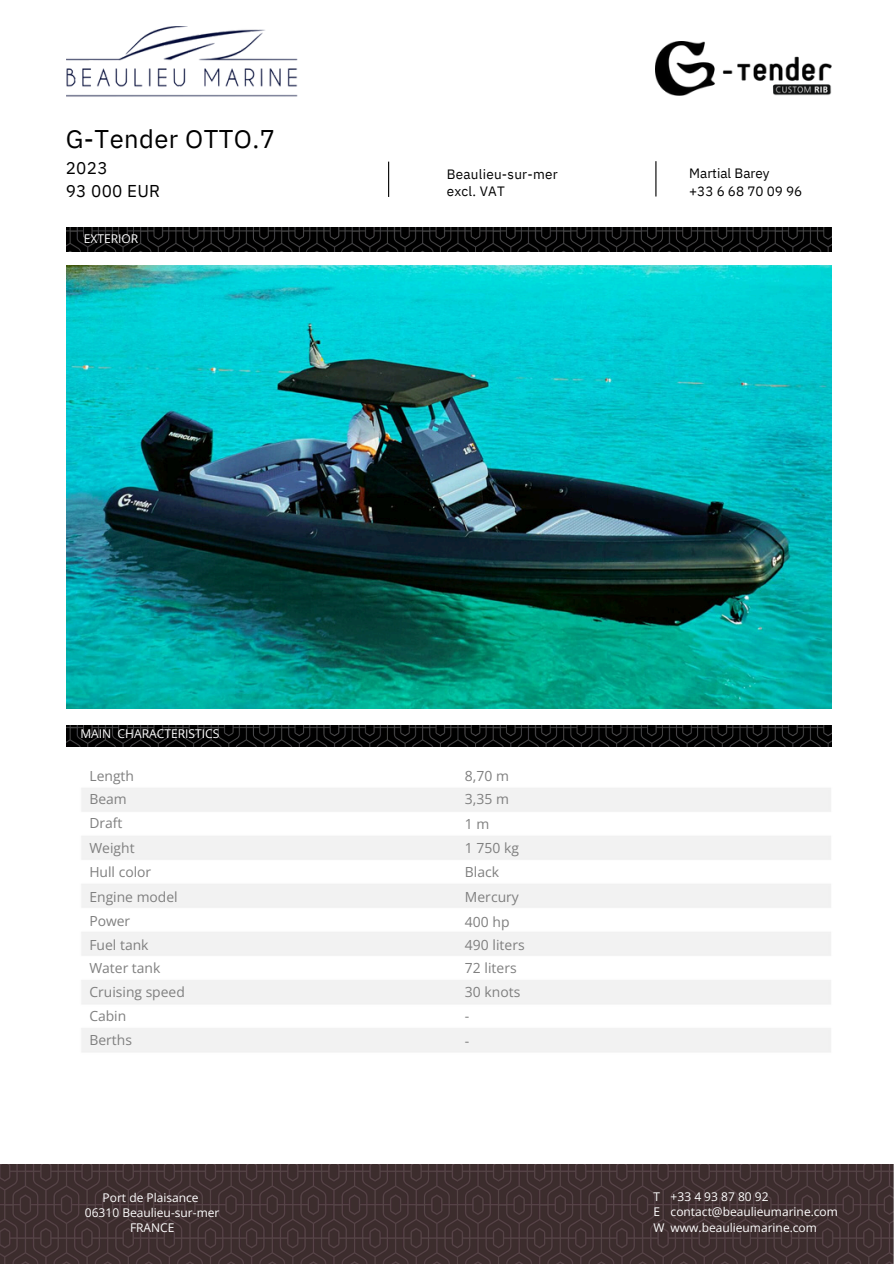
<style>
.page{position:relative;width:894px;height:1264px;background:#fff}
.page>*{position:absolute;margin:0;border:0;box-sizing:border-box;transform-origin:0 0}
.t1{font:25.5px "IBM Plex Sans";letter-spacing:.015em;color:#000}
.t2{font:17.1px/22.6px "IBM Plex Sans";letter-spacing:.015em;color:#000}
.t3{font:13.95px "Open Sans";color:#7f7f7f}
.t4{font:13.5px/18px "IBM Plex Sans";letter-spacing:.015em;color:#000}
.t5{font:12px/15.8px "Open Sans";color:#fff}
</style>
<div class="page">
<img style="left:67px;top:266px;width:764px;height:442px">
<img style="left:67px;top:228px;width:764px;height:23px">
<img style="left:66px;top:725px;width:764px;height:21px">
<img style="left:0;top:1164px;width:893px;height:99px">
<img style="left:67px;top:26px;width:230px;height:71px">
<hr style="left:388px;top:162px;width:1px;height:35px;background:#000">
<hr style="left:655px;top:161px;width:1px;height:35px;background:#000">
<img style="left:655px;top:42px;width:176px;height:54px">
<h3 class="t1" style="left:66px;top:122px;width:211px">G-Tender OTTO.7</h3>
<h3 class="t2" style="left:66px;top:156px;width:96px">2023<br>93 000 EUR</h3>
<p class="t4" style="left:689px;top:164px;width:115px">Martial Barey<br>+33 6 68 70 09 96</p>
<h3 class="t4" style="left:446px;top:166px;width:112px;line-height:16.8px">Beaulieu-sur-mer excl. VAT</h3>
<h3 class="t5" style="left:84px;top:230px;width:56px">EXTERIOR</h3>
<p class="t5" style="left:80px;top:726px;width:140px">MAIN CHARACTERISTICS</p>
<h2 class="t3" style="left:89px;top:766px;width:46px">Length</h2>
<p class="t3" style="left:464px;top:766px;width:46px">8,70 m</p>
<h3 class="t3" style="left:89px;top:789px;width:39px">Beam</h3>
<p class="t3" style="left:89px;top:813px;width:35px">Draft</p>
<h3 class="t3" style="left:89px;top:837px;width:47px">Weight</h3>
<p class="t3" style="left:89px;top:862px;width:63px">Hull color</p>
<h4 class="t3" style="left:89px;top:887px;width:90px">Engine model</h4>
<p class="t3" style="left:89px;top:911px;width:42px">Power</p>
<p class="t3" style="left:89px;top:935px;width:61px">Fuel tank</p>
<h4 class="t3" style="left:89px;top:958px;width:73px">Water tank</h4>
<h3 class="t3" style="left:89px;top:981px;width:97px">Cruising speed</h3>
<h3 class="t3" style="left:89px;top:1006px;width:38px">Cabin</h3>
<p class="t3" style="left:89px;top:1029px;width:44px">Berths</p>
<h3 class="t3" style="left:464px;top:789px;width:46px">3,35 m</h3>
<h3 class="t3" style="left:464px;top:813px;width:26px">1 m</h3>
<h3 class="t3" style="left:464px;top:837px;width:56px">1 750 kg</h3>
<h3 class="t3" style="left:464px;top:862px;width:36px">Black</h3>
<p class="t3" style="left:464px;top:887px;width:56px">Mercury</p>
<h3 class="t3" style="left:464px;top:912px;width:46px">400 hp</h3>
<h3 class="t3" style="left:464px;top:935px;width:61px">490 liters</h3>
<h3 class="t3" style="left:464px;top:958px;width:53px">72 liters</h3>
<h3 class="t3" style="left:464px;top:982px;width:57px">30 knots</h3>
<p class="t3" style="left:464px;top:1006px;width:6px">-</p>
<h3 class="t3" style="left:464px;top:1031px;width:6px">-</h3>
<h3 class="t5" style="left:103px;top:1189px;width:98px">Port de Plaisance</h3>
<h3 class="t5" style="left:85px;top:1204px;width:136px">06310 Beaulieu-sur-mer</h3>
<p class="t5" style="left:130px;top:1219px;width:46px">FRANCE</p>
<h3 class="t5" style="left:670px;top:1187px;width:99px">+33 4 93 87 80 92</h3>
<h3 class="t5" style="left:670px;top:1203px;width:169px">contact@beaulieumarine.com</h3>
<p class="t5" style="left:670px;top:1219px;width:148px">www.beaulieumarine.com</p>
<h3 class="t5" style="left:653px;top:1187px;width:8px">T<br>E</h3>
<h3 class="t5" style="left:653px;top:1219px;width:13px">W</h3>
</div>
